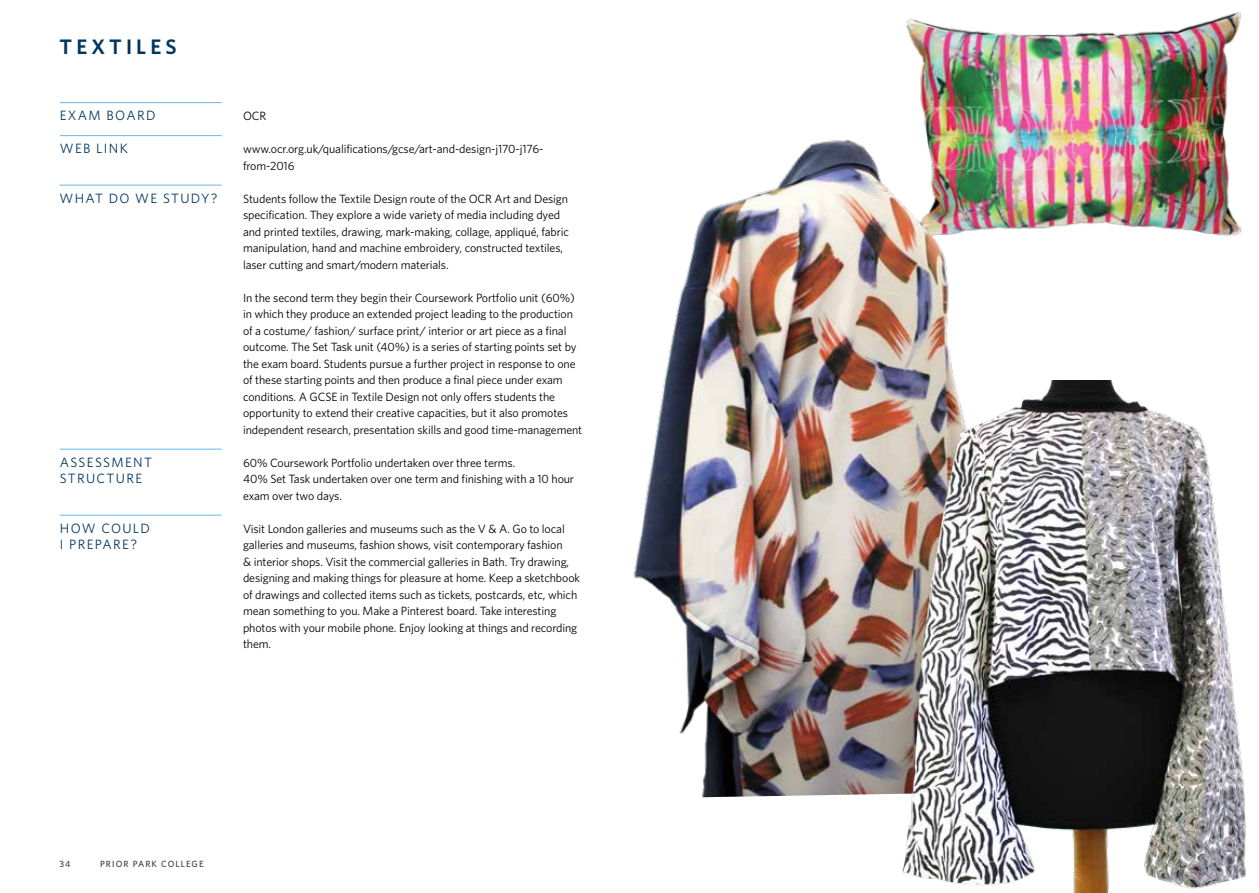
<style>
.page{position:relative;width:1259px;height:893px;background:#fff}
.page>*{position:absolute;margin:0;border:0;box-sizing:border-box;transform-origin:0 0}
.t1{font:600 21px "Whitney";letter-spacing:.2em;color:#00365f}
.t2{font:13.5px/16.5px "Whitney";letter-spacing:.1em;color:#00365f}
.t3{font:12px/16.5px "Whitney";letter-spacing:-.01em;color:#000}
.t4{font:500 9px "Whitney";letter-spacing:.12em;color:#3c3c3b}
</style>
<div class="page">
<hr style="left:60px;top:102px;width:162px;height:1px;background:#62baea">
<hr style="left:60px;top:185px;width:161px;height:1px;background:#62baea">
<hr style="left:60px;top:449px;width:162px;height:1px;background:#62baea">
<hr style="left:60px;top:515px;width:161px;height:1px;background:#62baea">
<hr style="left:60px;top:135px;width:162px;height:1px;background:#62baea">
<img style="left:906px;top:12px;width:336px;height:224px">
<img style="left:633px;top:124px;width:372px;height:674px">
<img style="left:891px;top:381px;width:355px;height:512px">
<h1 class="t1" style="left:60px;top:34px;width:119px">TEXTILES</h1>
<p class="t2" style="left:60px;top:107px;width:97px">EXAM BOARD</p>
<p class="t2" style="left:60px;top:140px;width:70px">WEB LINK</p>
<p class="t2" style="left:60px;top:189px;width:159px">WHAT DO WE STUDY?</p>
<p class="t2" style="left:60px;top:453px;width:94px">ASSESSMENT<br>STRUCTURE</p>
<p class="t2" style="left:60px;top:519px;width:92px">HOW COULD<br>I PREPARE?</p>
<p class="t3" style="left:243px;top:107px;width:25px">OCR</p>
<p class="t3" style="left:243px;top:140px;width:302px">www.ocr.org.uk/qualifications/gcse/art-and-design-j170-j176- from-2016</p>
<p class="t3" style="left:243px;top:190px;width:327px">Students follow the Textile Design route of the OCR Art and Design specification. They explore a wide variety of media including dyed and printed textiles, drawing, mark-making, collage, appliqué, fabric manipulation, hand and machine embroidery, constructed textiles, laser cutting and smart/modern materials.</p>
<p class="t3" style="left:243px;top:289px;width:341px">In the second term they begin their Coursework Portfolio unit (60%) in which they produce an extended project leading to the production of a costume/ fashion/ surface print/ interior or art piece as a final outcome. The Set Task unit (40%) is a series of starting points set by the exam board. Students pursue a further project in response to one of these starting points and then produce a final piece under exam conditions. A GCSE in Textile Design not only offers students the opportunity to extend their creative capacities, but it also promotes independent research, presentation skills and good time-management</p>
<p class="t3" style="left:243px;top:454px;width:332px">60% Coursework Portfolio undertaken over three terms.<br>40% Set Task undertaken over one term and finishing with a 10 hour exam over two days.</p>
<p class="t3" style="left:243px;top:520px;width:338px">Visit London galleries and museums such as the V &amp; A. Go to local galleries and museums, fashion shows, visit contemporary fashion<br>&amp; interior shops. Visit the commercial galleries in Bath. Try drawing, designing and making things for pleasure at home. Keep a sketchbook of drawings and collected items such as tickets, postcards, etc, which mean something to you. Make a Pinterest board. Take interesting photos with your mobile phone. Enjoy looking at things and recording them.</p>
<p class="t4" style="left:60px;top:858px;width:13px">34</p>
<p class="t4" style="left:100px;top:858px;width:105px">PRIOR PARK COLLEGE</p>
</div>
